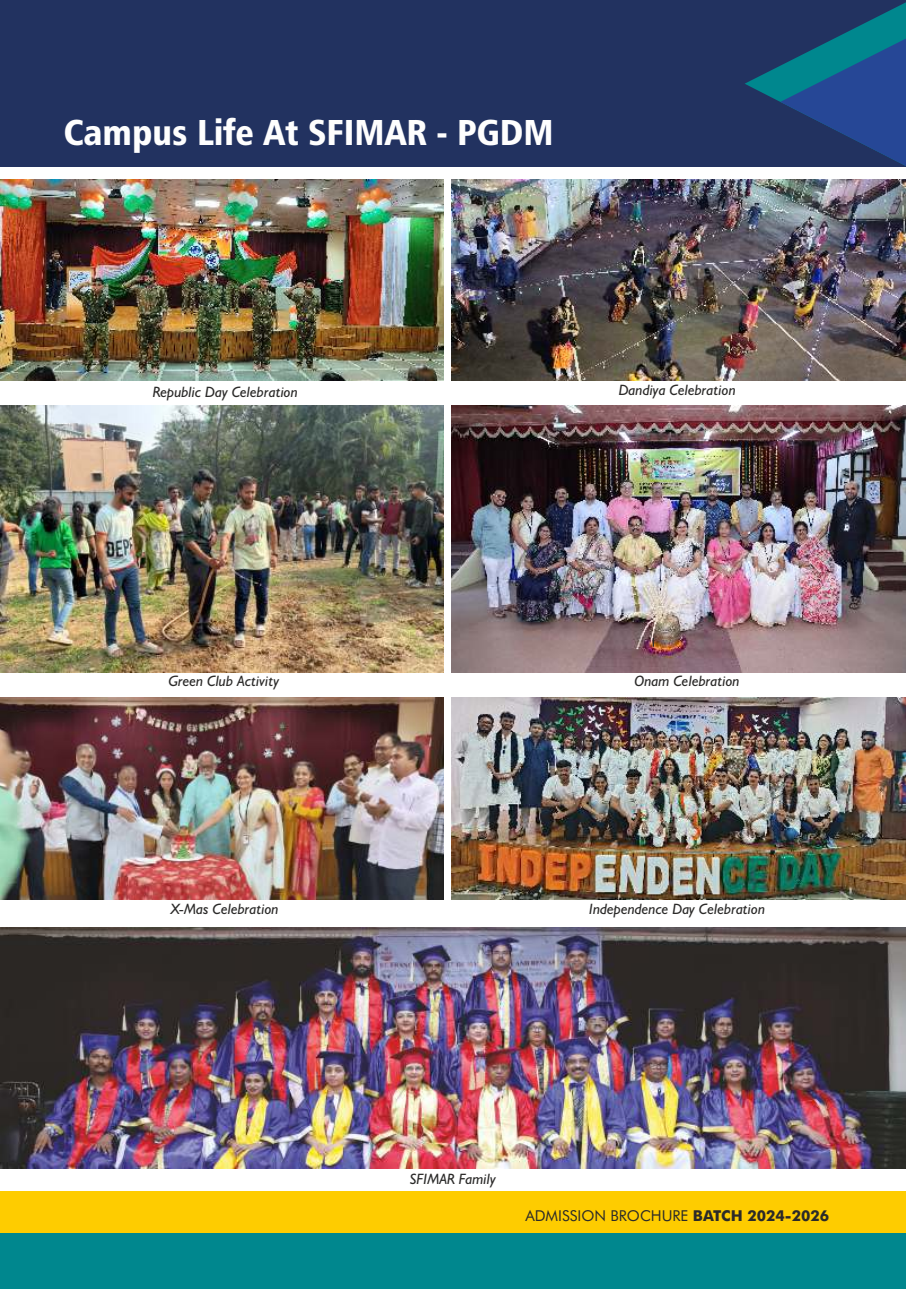
<style>
.page{position:relative;width:906px;height:1289px;background:#fff}
.page>*{position:absolute;margin:0;border:0;box-sizing:border-box;transform-origin:0 0}
.t1{font:36px "Humanist 777 BT Black Condensed B";color:#fefefe}
.t2{font:italic 15px "Humanist 521 BT";color:#2b2a29}
.t3{font:15px "Futura BT";color:#2b2a29}
.s1{font-weight:700}
</style>
<div class="page">
<div style="left:0;top:1191px;width:906px;height:97px;background:#fecc00"></div>
<div style="left:0;top:1233px;width:906px;height:55px;background:#00878e"></div>
<div style="left:0;top:0;width:906px;height:166px;background:#223260"></div>
<svg style="left:745px;top:2px;width:161px;height:164px"></svg>
<img style="left:452px;top:697px;width:454px;height:203px">
<img style="left:0;top:405px;width:443px;height:267px">
<img style="left:452px;top:180px;width:454px;height:200px">
<img style="left:0;top:179px;width:443px;height:201px">
<img style="left:452px;top:405px;width:454px;height:268px">
<img style="left:0;top:697px;width:443px;height:203px">
<img style="left:0;top:927px;width:906px;height:241px">
<h1 class="t1" style="left:64px;top:117px;width:491px">Campus Life At SFIMAR - PGDM</h1>
<p class="t2" style="left:153px;top:386px;width:147px">Republic Day Celebration</p>
<p class="t2" style="left:618px;top:384px;width:119px">Dandiya Celebration</p>
<p class="t2" style="left:168px;top:674px;width:112px">Green Club Activity</p>
<p class="t2" style="left:634px;top:674px;width:107px">Onam Celebration</p>
<p class="t2" style="left:170px;top:903px;width:110px">X-Mas Celebration</p>
<p class="t2" style="left:589px;top:903px;width:177px">Independence Day Celebration</p>
<p class="t2" style="left:410px;top:1172px;width:87px">SFIMAR Family</p>
<p class="t3" style="left:525px;top:1208px;width:305px">ADMISSION BROCHURE <span class="s1">BATCH 2024-2026</span></p>
</div>
